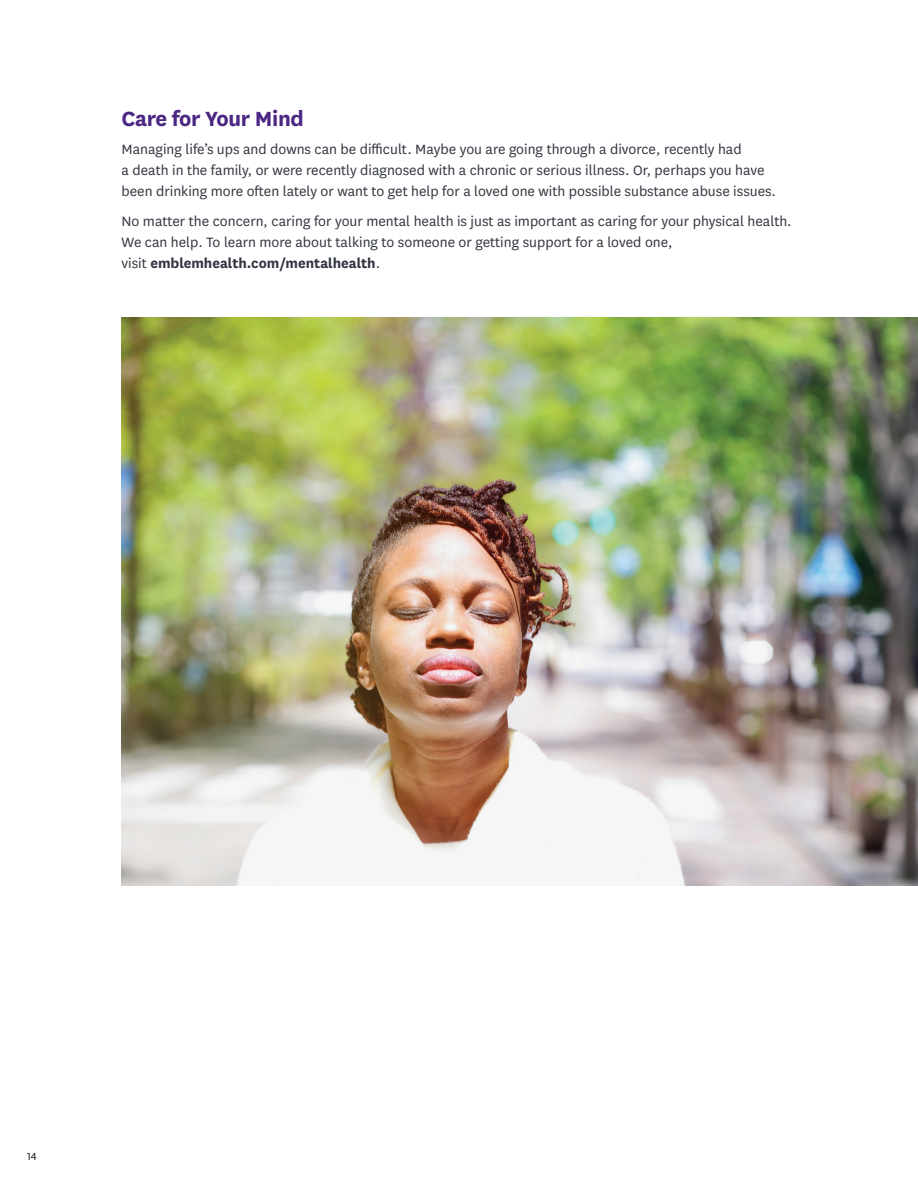
<style>
.page{position:relative;width:918px;height:1188px;background:#fff}
.page>*{position:absolute;margin:0;border:0;box-sizing:border-box;transform-origin:0 0}
.t1{font:24px "National Bold Lining";letter-spacing:-.015em;color:#4a2783}
.t2{font:15.75px/21px "National";color:#323640}
.t3{font:15.75px "National Bold Lining";color:#323640}
.t4{font:12px "National";color:#231f20}
.s1{font-family:"National"}
</style>
<div class="page">
<img style="left:122px;top:318px;width:796px;height:568px">
<h1 class="t1" style="left:122px;top:102px;width:184px">Care for Your Mind</h1>
<p class="t2" style="left:122px;top:138px;width:656px">Managing life’s ups and downs can be difficult. Maybe you are going through a divorce, recently had<br>a death in the family, or were recently diagnosed with a chronic or serious illness. Or, perhaps you have been drinking more often lately or want to get help for a loved one with possible substance abuse issues.</p>
<p class="t2" style="left:122px;top:210px;width:672px">No matter the concern, caring for your mental health is just as important as caring for your physical health.<br>We can help. To learn more about talking to someone or getting support for a loved one,</p>
<p class="t3" style="left:122px;top:252px;width:260px"><span class="s1">visit</span> emblemhealth.com/mentalhealth<span class="s1">.</span></p>
<p class="t4" style="left:27px;top:1148px;width:11px">14</p>
</div>
